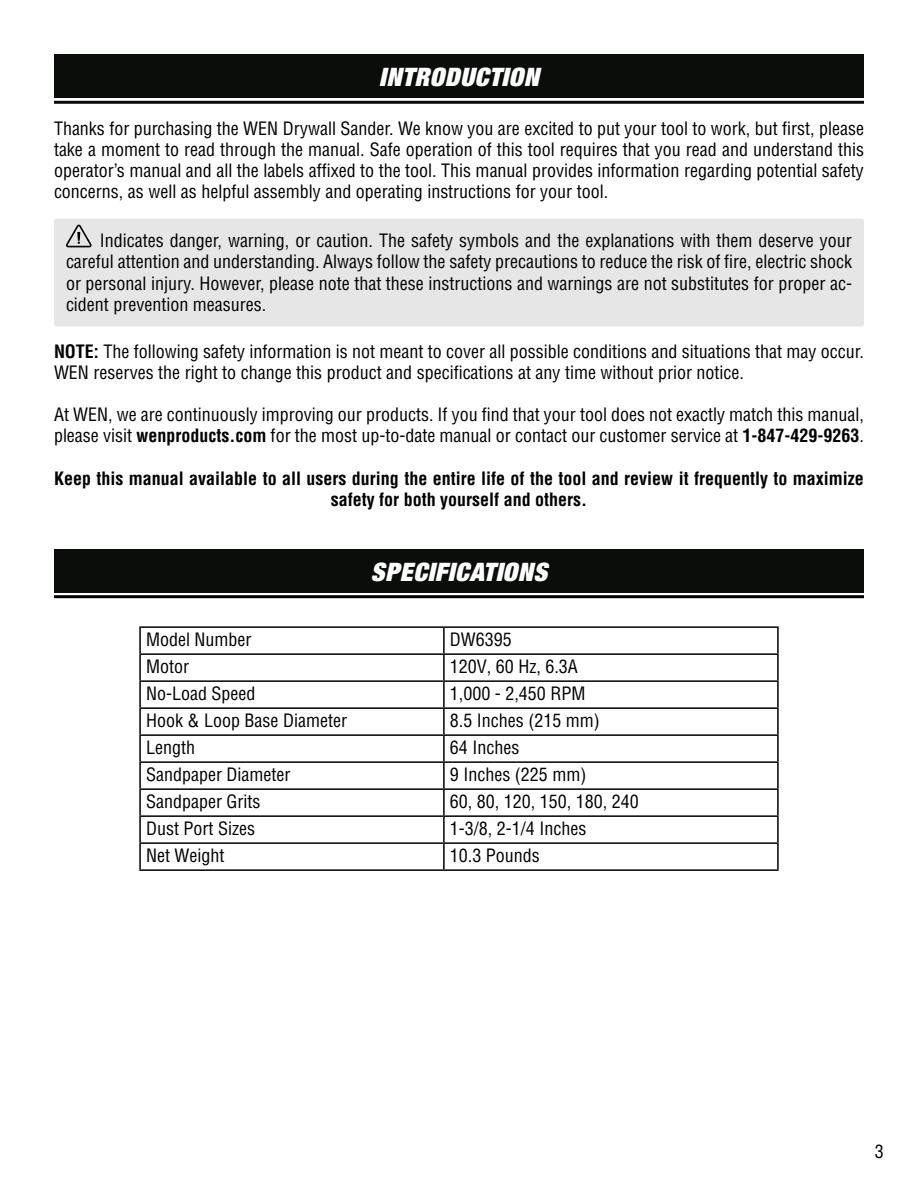
<style>
.page{position:relative;width:918px;height:1188px;background:#fff}
.page>*{position:absolute;margin:0;border:0;box-sizing:border-box;transform-origin:0 0}
.t1{font:italic 900 expanded 25.5px "Helvetica Neue";letter-spacing:.025em;color:#fff}
.t2{font:condensed 18px/21px "Helvetica LT Std";color:#000;text-align:justify}
.t3{font:700 condensed 18px/21px "Helvetica LT Std";color:#000;text-align:center}
.s1{font-weight:700}
</style>
<div class="page">
<div style="left:54px;top:549px;width:810px;height:43px;background:#0a0d0a"></div>
<hr style="left:54px;top:595px;width:810px;height:3px;background:#000">
<div style="left:54px;top:54px;width:810px;height:44px;background:#0a0d0a"></div>
<hr style="left:54px;top:101px;width:810px;height:3px;background:#0a0d0a">
<div style="left:54px;top:219px;width:810px;height:107px;background:#e6e6e6;border-radius:3px"></div>
<svg style="left:66px;top:225px;width:26px;height:22px"></svg>
<hr style="left:139px;top:626px;width:305px;height:2px;background:#000">
<hr style="left:139px;top:628px;width:2px;height:25px;background:#000">
<hr style="left:444px;top:626px;width:335px;height:2px;background:#000">
<hr style="left:443px;top:628px;width:2px;height:25px;background:#000">
<hr style="left:777px;top:628px;width:2px;height:25px;background:#000">
<hr style="left:139px;top:653px;width:305px;height:2px;background:#000">
<hr style="left:139px;top:655px;width:2px;height:25px;background:#000">
<hr style="left:444px;top:653px;width:335px;height:2px;background:#000">
<hr style="left:443px;top:655px;width:2px;height:25px;background:#000">
<hr style="left:777px;top:655px;width:2px;height:25px;background:#000">
<hr style="left:139px;top:680px;width:305px;height:2px;background:#000">
<hr style="left:139px;top:682px;width:2px;height:25px;background:#000">
<hr style="left:444px;top:680px;width:335px;height:2px;background:#000">
<hr style="left:443px;top:682px;width:2px;height:25px;background:#000">
<hr style="left:777px;top:682px;width:2px;height:25px;background:#000">
<hr style="left:139px;top:707px;width:305px;height:2px;background:#000">
<hr style="left:139px;top:709px;width:2px;height:25px;background:#000">
<hr style="left:444px;top:707px;width:335px;height:2px;background:#000">
<hr style="left:443px;top:709px;width:2px;height:25px;background:#000">
<hr style="left:777px;top:709px;width:2px;height:25px;background:#000">
<hr style="left:139px;top:734px;width:305px;height:2px;background:#000">
<hr style="left:139px;top:736px;width:2px;height:25px;background:#000">
<hr style="left:444px;top:734px;width:335px;height:2px;background:#000">
<hr style="left:443px;top:736px;width:2px;height:25px;background:#000">
<hr style="left:777px;top:736px;width:2px;height:25px;background:#000">
<hr style="left:139px;top:761px;width:305px;height:2px;background:#000">
<hr style="left:139px;top:763px;width:2px;height:25px;background:#000">
<hr style="left:444px;top:761px;width:335px;height:2px;background:#000">
<hr style="left:443px;top:763px;width:2px;height:25px;background:#000">
<hr style="left:777px;top:763px;width:2px;height:25px;background:#000">
<hr style="left:139px;top:788px;width:305px;height:2px;background:#000">
<hr style="left:139px;top:790px;width:2px;height:25px;background:#000">
<hr style="left:444px;top:788px;width:335px;height:2px;background:#000">
<hr style="left:443px;top:790px;width:2px;height:25px;background:#000">
<hr style="left:777px;top:790px;width:2px;height:25px;background:#000">
<hr style="left:139px;top:815px;width:305px;height:2px;background:#000">
<hr style="left:139px;top:817px;width:2px;height:25px;background:#000">
<hr style="left:444px;top:815px;width:335px;height:2px;background:#000">
<hr style="left:443px;top:817px;width:2px;height:25px;background:#000">
<hr style="left:777px;top:817px;width:2px;height:25px;background:#000">
<hr style="left:139px;top:842px;width:305px;height:2px;background:#000">
<hr style="left:139px;top:844px;width:2px;height:25px;background:#000">
<hr style="left:444px;top:842px;width:335px;height:2px;background:#000">
<hr style="left:443px;top:844px;width:2px;height:25px;background:#000">
<hr style="left:777px;top:844px;width:2px;height:25px;background:#000">
<hr style="left:139px;top:869px;width:305px;height:2px;background:#000">
<hr style="left:444px;top:869px;width:335px;height:2px;background:#000">
<h1 class="t1" style="left:379px;top:61px;width:161px">INTRODUCTION</h1>
<p class="t2" style="left:54px;top:118px;width:812px">Thanks for purchasing the WEN Drywall Sander. We know you are excited to put your tool to work, but first, please take a moment to read through the manual. Safe operation of this tool requires that you read and understand this operator’s manual and all the labels affixed to the tool. This manual provides information regarding potential safety concerns, as well as helpful assembly and operating instructions for your tool.</p>
<p class="t2" style="left:66px;top:230px;width:788px;text-indent:34px">Indicates danger, warning, or caution. The safety symbols and the explanations with them deserve your careful attention and understanding. Always follow the safety precautions to reduce the risk of fire, electric shock or personal injury. However, please note that these instructions and warnings are not substitutes for proper ac&shy;cident prevention measures.</p>
<p class="t2" style="left:54px;top:341px;width:811px"><span class="s1">NOTE:</span> The following safety information is not meant to cover all possible conditions and situations that may occur.<br>WEN reserves the right to change this product and specifications at any time without prior notice.</p>
<p class="t2" style="left:54px;top:404px;width:812px">At WEN, we are continuously improving our products. If you find that your tool does not exactly match this manual, please visit <span class="s1">wenproducts.com</span> for the most up-to-date manual or contact our customer service at <span class="s1">1-847-429-9263</span>.</p>
<p class="t3" style="left:54px;top:468px;width:811px">Keep this manual available to all users during the entire life of the tool and review it frequently to maximize safety for both yourself and others.</p>
<h1 class="t1" style="left:371px;top:556px;width:178px">SPECIFICATIONS</h1>
<p class="t2" style="left:146px;top:629px;width:107px">Model Number</p>
<p class="t2" style="left:450px;top:629px;width:63px">DW6395</p>
<p class="t2" style="left:146px;top:656px;width:45px">Motor</p>
<p class="t2" style="left:450px;top:656px;width:130px">120V, 60 Hz, 6.3A</p>
<p class="t2" style="left:146px;top:683px;width:111px">No-Load Speed</p>
<p class="t2" style="left:450px;top:683px;width:137px">1,000 - 2,450 RPM</p>
<p class="t2" style="left:146px;top:710px;width:202px">Hook &amp; Loop Base Diameter</p>
<p class="t2" style="left:450px;top:710px;width:151px">8.5 Inches (215 mm)</p>
<p class="t2" style="left:146px;top:737px;width:50px">Length</p>
<p class="t2" style="left:450px;top:737px;width:71px">64 Inches</p>
<p class="t2" style="left:146px;top:764px;width:146px">Sandpaper Diameter</p>
<p class="t2" style="left:450px;top:764px;width:138px">9 Inches (225 mm)</p>
<p class="t2" style="left:146px;top:791px;width:116px">Sandpaper Grits</p>
<p class="t2" style="left:450px;top:791px;width:190px">60, 80, 120, 150, 180, 240</p>
<p class="t2" style="left:146px;top:818px;width:110px">Dust Port Sizes</p>
<p class="t2" style="left:450px;top:818px;width:138px">1-3/8, 2-1/4 Inches</p>
<p class="t2" style="left:146px;top:845px;width:80px">Net Weight</p>
<p class="t2" style="left:450px;top:845px;width:91px">10.3 Pounds</p>
<p class="t2" style="left:875px;top:1141px;width:10px">3</p>
</div>
